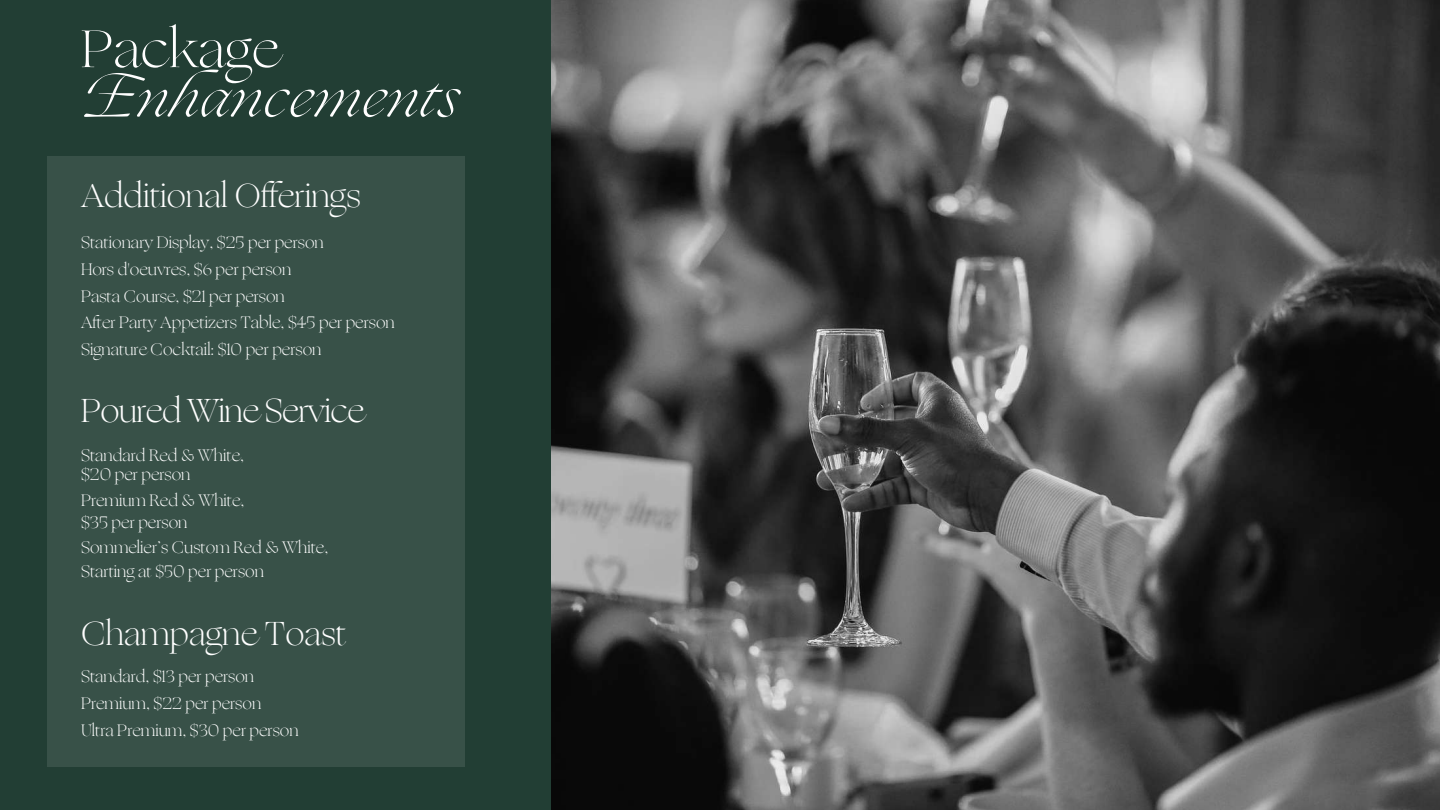
<style>
.page{position:relative;width:1440px;height:810px;background:#223e34}
.page>*{position:absolute;margin:0;border:0;box-sizing:border-box;transform-origin:0 0}
.t1{font:italic 300 52.9px "Ogg";color:#fff}
.t2{font:300 52.9px "Ogg";color:#fff}
.t3{font:300 32.8px "Ogg";color:#fff}
.t4{font:300 32.8px "Ogg";letter-spacing:-.02em;color:#fff}
.t5{font:300 16.4px/26.6px "Ogg";color:#fff}
</style>
<div class="page">
<img style="left:551px;top:0;width:889px;height:810px">
<div style="left:47px;top:156px;width:417px;height:611px;background:#385148"></div>
<h1 class="t2" style="left:81px;top:9px;width:200px">Package</h1>
<h1 class="t1" style="left:81px;top:59px;width:380px">Enhancements</h1>
<h2 class="t3" style="left:81px;top:171px;width:281px">Additional Offerings</h2>
<p class="t5" style="left:81px;top:230px;width:315px">Stationary Display, $25 per person<br>Hors d'oeuvres, $6 per person<br>Pasta Course, $21 per person<br>After Party Appetizers Table, $45 per person Signature Cocktail: $10 per person</p>
<h2 class="t4" style="left:81px;top:386px;width:285px">Poured Wine Service</h2>
<p class="t5" style="left:81px;top:447px;width:165px;line-height:18.4px">Standard Red &amp; White, $20 per person</p>
<p class="t5" style="left:81px;top:490px;width:165px;line-height:21.5px">Premium Red &amp; White, $35 per person</p>
<p class="t5" style="left:81px;top:535px;width:249px;line-height:24.6px">Sommelier’s Custom Red &amp; White,<br>Starting at $50 per person</p>
<h2 class="t3" style="left:81px;top:609px;width:267px">Champagne Toast</h2>
<p class="t5" style="left:81px;top:663px;width:219px">Standard, $13 per person<br>Premium, $22 per person<br>Ultra Premium, $30 per person</p>
</div>
